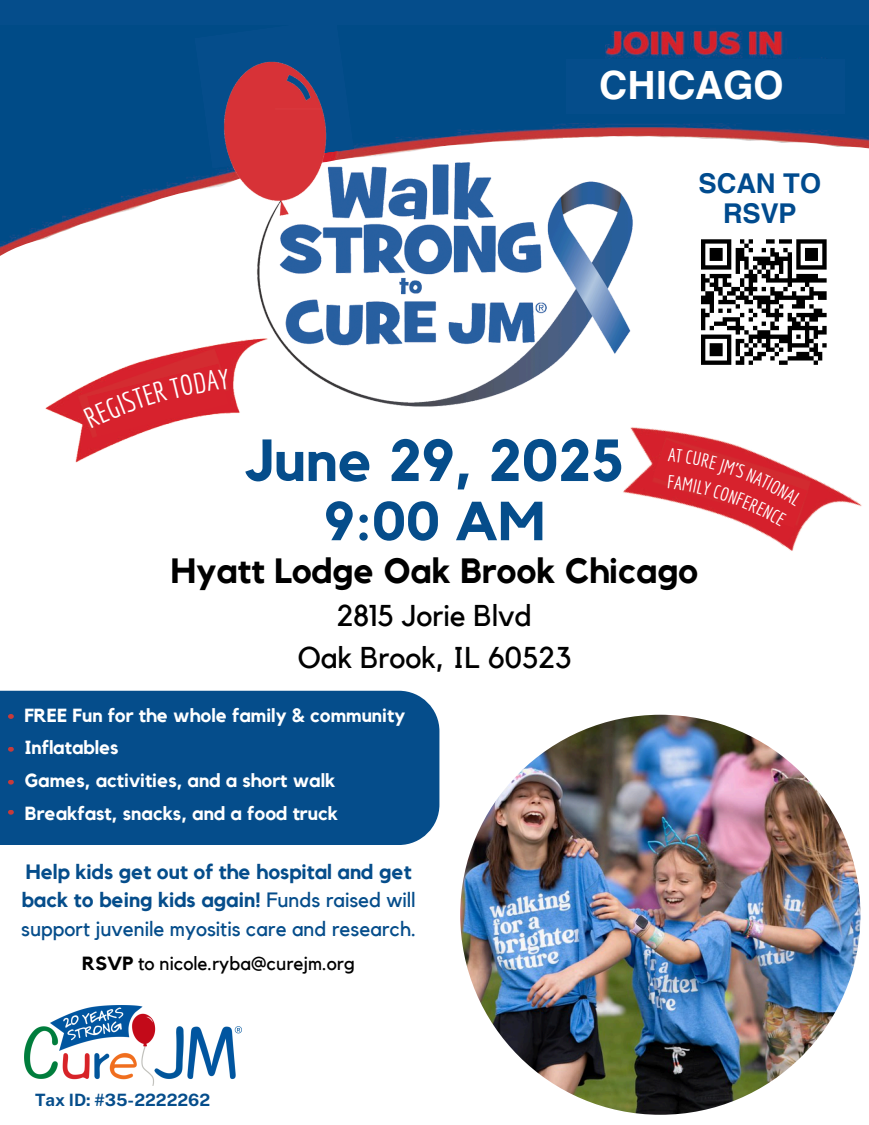
<style>
.page{position:relative;width:869px;height:1125px;background:#fff}
.page>*{position:absolute;margin:0;border:0;box-sizing:border-box;transform-origin:0 0}
.t1{font:700 58.6px "Kollektif";color:#054d8b}
.t2{font:700 54.3px "Kollektif";color:#054d8b}
.t3{font:700 39px "Helvetica World";color:#fff}
.t4{font:700 35px "Kollektif";color:#000}
.t5{font:30px "Kollektif";color:#000}
.t6{font:700 27.3px/29.2px "Helvetica World";color:#004b8e;text-align:center}
.t7{font:700 20.6px/28.5px "Kollektif";color:#054d8b}
.t8{font:700 19px "Kollektif";color:#fff}
.t9{font:19px "Kollektif";color:#000}
.t10{font:700 18.9px "Kollektif";color:#fff}
.t11{font:700 17px "Public Sans";color:#054d8b}
.s1{font-weight:400}
.s2{font-weight:700}
</style>
<div class="page">
<img style="left:24px;top:1006px;width:217px;height:80px">
<div style="left:0;top:691px;width:439px;height:154px;background:#054d8b"></div>
<svg style="left:8px;top:714px;width:6px;height:5px"></svg>
<svg style="left:8px;top:747px;width:6px;height:5px"></svg>
<svg style="left:8px;top:780px;width:6px;height:5px"></svg>
<svg style="left:8px;top:810px;width:6px;height:5px"></svg>
<img style="left:460px;top:715px;width:400px;height:400px;border-radius:50%">
<div style="left:0;top:0;width:868px;height:25px;background:#054d8b"></div>
<img style="left:752px;top:528px;width:50px;height:23px">
<svg style="left:0;top:25px;width:868px;height:503px"></svg>
<p class="t3" style="left:599px;top:53px;width:186px">CHICAGO</p>
<p class="t6" style="left:698px;top:166px;width:124px">SCAN TO<br>RSVP</p>
<h6 class="t1" style="left:245px;top:434px;width:380px">June 29, 2025</h6>
<h2 class="t2" style="left:324px;top:496px;width:222px">9:00 AM</h2>
<p class="t4" style="left:171px;top:555px;width:529px">Hyatt Lodge Oak Brook Chicago</p>
<p class="t5" style="left:337px;top:602px;width:196px">2815 Jorie Blvd</p>
<p class="t5" style="left:298px;top:644px;width:275px">Oak Brook, IL 60523</p>
<h1 class="t10" style="left:24px;top:707px;width:382px">FREE Fun for the whole family &amp; community</h1>
<h4 class="t10" style="left:25px;top:739px;width:95px">Inflatables</h4>
<p class="t10" style="left:25px;top:772px;width:312px">Games, activities, and a short walk</p>
<h2 class="t8" style="left:25px;top:805px;width:314px">Breakfast, snacks, and a food truck</h2>
<p class="t7" style="left:21px;top:858px;width:396px">Help kids get out of the hospital and get back to being kids again! <span class="s1">Funds raised will support juvenile myositis care and research.</span></p>
<p class="t9" style="left:82px;top:955px;width:274px"><span class="s2">RSVP</span> to nicole.ryba@curejm.org</p>
<p class="t11" style="left:35px;top:1090px;width:177px">Tax ID: #35-2222262</p>
</div>
